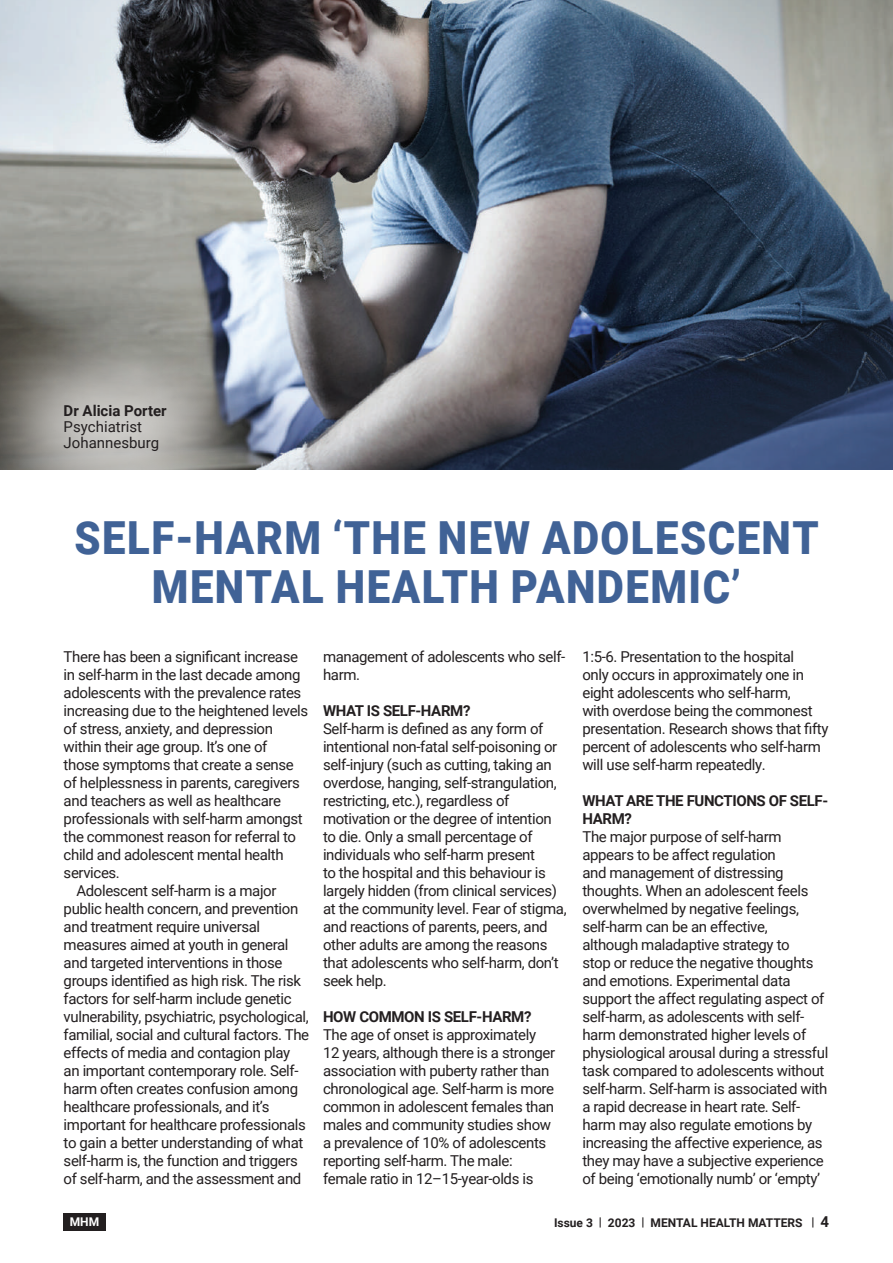
<style>
.page{position:relative;width:893px;height:1263px;background:#fff}
.page>*{position:absolute;margin:0;border:0;box-sizing:border-box;transform-origin:0 0}
.t1{font:900 45.6px/49.2px "Roboto";letter-spacing:.035em;color:#406296;text-align:center;scale:.92 1}
.t2{font:15px/18px "Roboto";letter-spacing:-.025em;color:#231f20}
.t3{font:700 15px/18px "Roboto";letter-spacing:-.025em;color:#231f20}
.t4{font:15px/16.2px "Roboto";color:#231f20}
.t5{font:700 15px "Roboto";color:#231f20}
.t6{font:700 12px "Roboto";color:#231f20}
.t7{font:700 12px "Roboto";color:#fff}
.s1{font-size:15px}
</style>
<div class="page">
<div style="left:63px;top:1213px;width:42px;height:17px;background:#231f20"></div>
<img style="left:0;top:0;width:893px;height:469px">
<div style="left:0;top:292px;width:277px;height:270px;background:#fff;opacity:.75"></div>
<p class="t5" style="left:64px;top:400px;width:105px">Dr Alicia Porter</p>
<p class="t4" style="left:64px;top:418px;width:97px">Psychiatrist<br>Johannesburg</p>
<h1 class="t1" style="left:75px;top:511px;width:810px">SELF-HARM ‘THE NEW ADOLESCENT<br>MENTAL HEALTH PANDEMIC’</h1>
<p class="t2" style="left:64px;top:647px;width:236px">There has been a significant increase</p>
<p class="t2" style="left:64px;top:665px;width:238px">in self-harm in the last decade among</p>
<p class="t2" style="left:64px;top:683px;width:239px">adolescents with the prevalence rates</p>
<p class="t2" style="left:64px;top:701px;width:246px">increasing due to the heightened levels</p>
<p class="t2" style="left:64px;top:719px;width:211px">of stress, anxiety, and depression</p>
<p class="t2" style="left:64px;top:737px;width:205px">within their age group. It’s one of</p>
<p class="t2" style="left:64px;top:755px;width:232px">those symptoms that create a sense</p>
<p class="t2" style="left:64px;top:773px;width:238px">of helplessness in parents, caregivers</p>
<p class="t2" style="left:64px;top:791px;width:219px">and teachers as well as healthcare</p>
<p class="t2" style="left:64px;top:809px;width:241px">professionals with self-harm amongst</p>
<p class="t2" style="left:64px;top:827px;width:234px">the commonest reason for referral to</p>
<p class="t2" style="left:64px;top:845px;width:221px">child and adolescent mental health</p>
<p class="t2" style="left:64px;top:863px;width:58px">services.</p>
<p class="t2" style="left:76px;top:881px;width:202px">Adolescent self-harm is a major</p>
<p class="t2" style="left:64px;top:899px;width:236px">public health concern, and prevention</p>
<p class="t2" style="left:64px;top:917px;width:198px">and treatment require universal</p>
<p class="t2" style="left:64px;top:935px;width:226px">measures aimed at youth in general</p>
<p class="t2" style="left:64px;top:953px;width:220px">and targeted interventions in those</p>
<p class="t2" style="left:64px;top:971px;width:239px">groups identified as high risk. The risk</p>
<p class="t2" style="left:64px;top:989px;width:229px">factors for self-harm include genetic</p>
<p class="t2" style="left:64px;top:1007px;width:247px">vulnerability, psychiatric, psychological,</p>
<p class="t2" style="left:64px;top:1025px;width:247px">familial, social and cultural factors. The</p>
<p class="t2" style="left:64px;top:1043px;width:228px">effects of media and contagion play</p>
<p class="t2" style="left:64px;top:1061px;width:236px">an important contemporary role. Self-</p>
<p class="t2" style="left:64px;top:1079px;width:236px">harm often creates confusion among</p>
<p class="t2" style="left:64px;top:1097px;width:207px">healthcare professionals, and it’s</p>
<p class="t2" style="left:64px;top:1115px;width:244px">important for healthcare professionals</p>
<p class="t2" style="left:64px;top:1133px;width:241px">to gain a better understanding of what</p>
<p class="t2" style="left:64px;top:1151px;width:236px">self-harm is, the function and triggers</p>
<p class="t2" style="left:64px;top:1169px;width:239px">of self-harm, and the assessment and</p>
<p class="t2" style="left:323px;top:647px;width:244px">management of adolescents who self&shy;harm.</p>
<p class="t3" style="left:323px;top:701px;width:149px">WHAT IS SELF-HARM?</p>
<p class="t2" style="left:323px;top:719px;width:245px">Self-harm is defined as any form of intentional non-fatal self-poisoning or self-injury (such as cutting, taking an overdose, hanging, self-strangulation, restricting, etc.), regardless of motivation or the degree of intention to die. Only a small percentage of individuals who self-harm present<br>to the hospital and this behaviour is largely hidden (from clinical services) at the community level. Fear of stigma, and reactions of parents, peers, and other adults are among the reasons that adolescents who self-harm, don’t seek help.</p>
<p class="t3" style="left:323px;top:1007px;width:210px">HOW COMMON IS SELF-HARM?</p>
<p class="t2" style="left:323px;top:1025px;width:234px">The age of onset is approximately 12 years, although there is a stronger association with puberty rather than chronological age. Self-harm is more common in adolescent females than males and community studies show a prevalence of 10% of adolescents reporting self-harm. The male: female ratio in 12–15-year-olds is</p>
<p class="t2" style="left:582px;top:647px;width:248px">1:5-6. Presentation to the hospital<br>only occurs in approximately one in eight adolescents who self-harm,<br>with overdose being the commonest presentation. Research shows that fifty percent of adolescents who self-harm will use self-harm repeatedly.</p>
<p class="t3" style="left:582px;top:791px;width:247px">WHAT ARE THE FUNCTIONS OF SELF-<br>HARM?</p>
<p class="t2" style="left:582px;top:827px;width:247px">The major purpose of self-harm appears to be affect regulation<br>and management of distressing thoughts. When an adolescent feels overwhelmed by negative feelings, self-harm can be an effective,<br>although maladaptive strategy to<br>stop or reduce the negative thoughts and emotions. Experimental data support the affect regulating aspect of self-harm, as adolescents with self&shy;harm demonstrated higher levels of physiological arousal during a stressful task compared to adolescents without self-harm. Self-harm is associated with a rapid decrease in heart rate. Self&shy;harm may also regulate emotions by increasing the affective experience, as they may have a subjective experience of being ‘emotionally numb’ or ‘empty’</p>
<p class="t7" style="left:70px;top:1213px;width:31px">MHM</p>
<p class="t6" style="left:554px;top:1214px;width:277px">Issue 3 | 2023 | MENTAL HEALTH MATTERS | <span class="s1">4</span></p>
</div>
